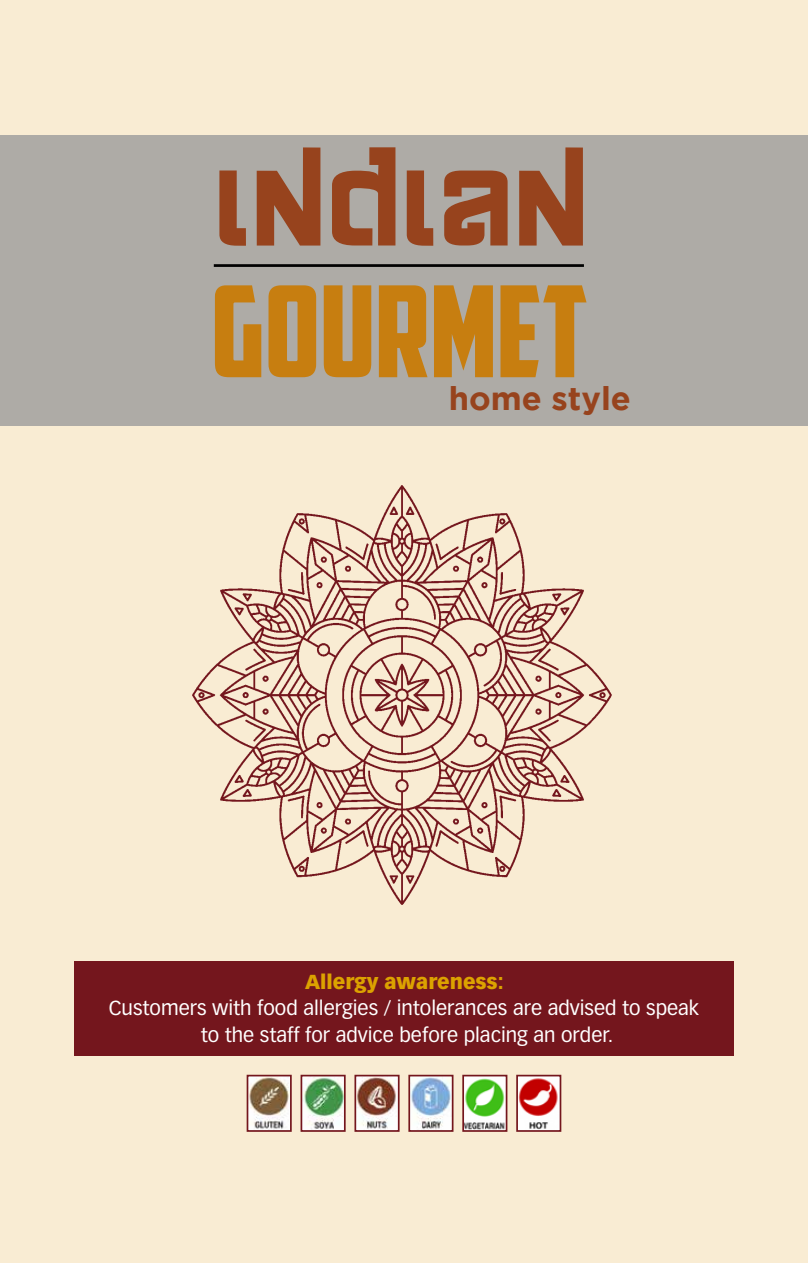
<style>
.page{position:relative;width:808px;height:1263px;background:#f9ecd3}
.page>*{position:absolute;margin:0;border:0;box-sizing:border-box;transform-origin:0 0}
.t1{font:126.75px "American Captain";color:#c77e10}
.t2{font:118.35px "Siamese Katsong";color:#97431d}
.t3{font:700 32.7px "Gotham";color:#97431d}
.t4{font:19.95px/26.5px "Vectora LT Std";color:#fff;text-align:center}
.t5{font:900 19.95px "Vectora LT Std";color:#dca200}
</style>
<div class="page">
<div style="left:0;top:135px;width:808px;height:291px;background:#aeaba6"></div>
<hr style="left:214px;top:264px;width:370px;height:3px;background:#000">
<img style="left:304px;top:1078px;width:39px;height:51px">
<div style="left:301px;top:1075px;width:45px;height:57px;border:2px solid #74161d"></div>
<img style="left:250px;top:1078px;width:39px;height:51px">
<div style="left:247px;top:1075px;width:45px;height:57px;border:2px solid #74161d"></div>
<img style="left:411px;top:1078px;width:39px;height:51px">
<div style="left:408px;top:1075px;width:45px;height:57px;border:2px solid #74161d"></div>
<img style="left:357px;top:1078px;width:40px;height:51px">
<div style="left:354px;top:1075px;width:46px;height:57px;border:2px solid #74161d"></div>
<img style="left:465px;top:1078px;width:39px;height:51px">
<div style="left:462px;top:1075px;width:45px;height:57px;border:2px solid #74161d"></div>
<img style="left:519px;top:1078px;width:39px;height:51px">
<div style="left:516px;top:1075px;width:45px;height:57px;border:2px solid #74161d"></div>
<div style="left:74px;top:961px;width:659px;height:95px;background:#74161d"></div>
<img style="left:193px;top:486px;width:419px;height:418px">
<h2 class="t2" style="left:214px;top:141px;width:376px">INDIAN</h2>
<h1 class="t1" style="left:211px;top:255px;width:378px">GOURMET</h1>
<h3 class="t3" style="left:449px;top:379px;width:184px">home style</h3>
<p class="t5" style="left:305px;top:969px;width:200px">Allergy awareness:</p>
<p class="t4" style="left:109px;top:995px;width:592px">Customers with food allergies / intolerances are advised to speak to the staff for advice before placing an order.</p>
</div>
